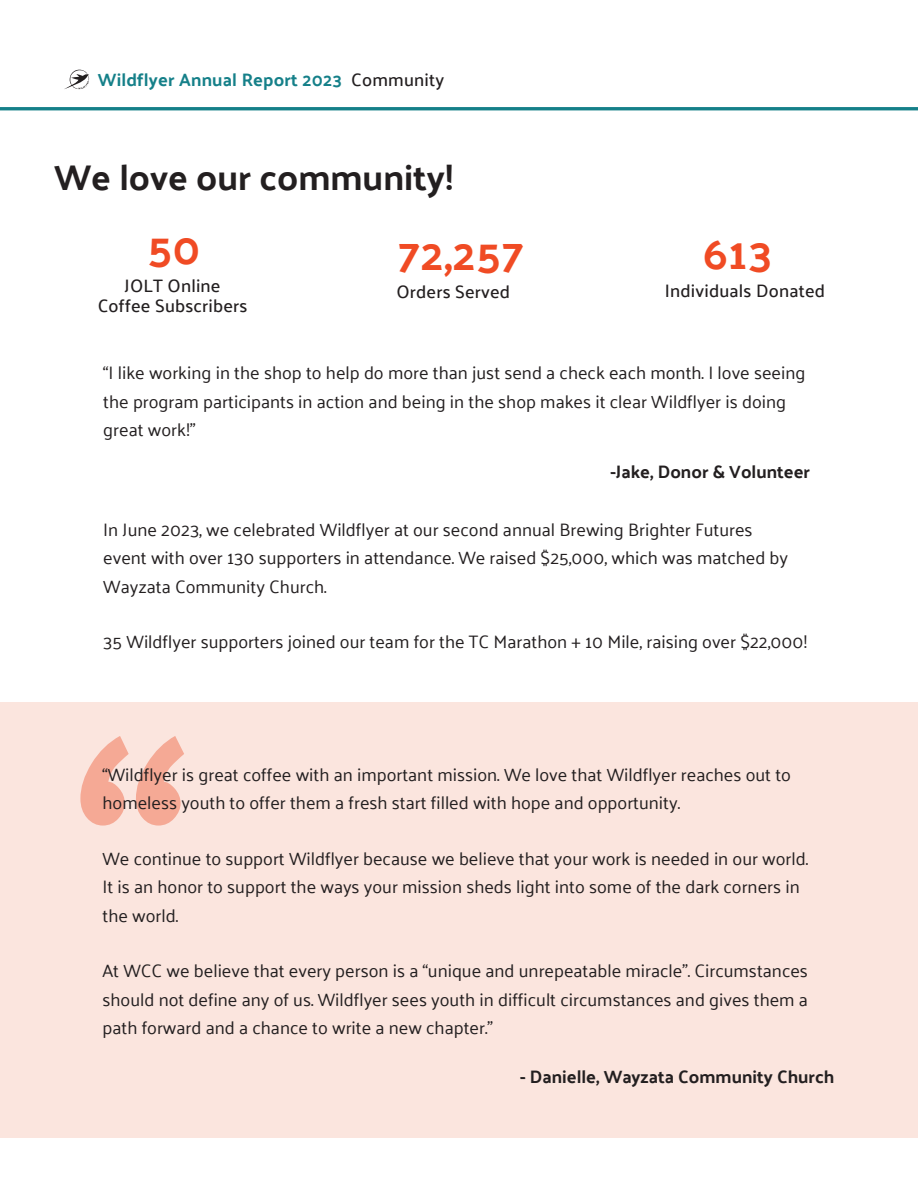
<style>
.page{position:relative;width:918px;height:1188px;background:#fff}
.page>*{position:absolute;margin:0;border:0;box-sizing:border-box;transform-origin:0 0}
.t1{font:700 300px "Palanquin";color:#ec4e28}
.t2{font:700 45px "Palanquin";letter-spacing:.01em;color:#f04b24}
.t3{font:700 36px "Palanquin";color:#231f20}
.t4{font:18px/28.5px "Palanquin";color:#231f20}
.t5{font:500 18px "Palanquin";letter-spacing:.01em;color:#231f20}
.t6{font:700 18px "Palanquin";color:#231f20}
.t7{font:700 18px "Palanquin";letter-spacing:.01em;color:#158089}
.s1{font-weight:500;color:#231f20}
</style>
<div class="page">
<div style="left:0;top:702px;width:918px;height:435px;background:#fbe5de"></div>
<svg style="left:64px;top:70px;width:25px;height:19px"></svg>
<svg style="left:0;top:107px;width:918px;height:3px;background:#19828b"></svg>
<p class="t7" style="left:98px;top:70px;width:348px">Wildflyer Annual Report 2023 <span class="s1">Community</span></p>
<p class="t3" style="left:54px;top:156px;width:401px">We love our community!</p>
<p class="t2" style="left:148px;top:222px;width:55px">50</p>
<p class="t2" style="left:398px;top:228px;width:128px">72,257</p>
<p class="t2" style="left:702px;top:227px;width:72px">613</p>
<p class="t5" style="left:125px;top:276px;width:97px">JOLT Online</p>
<p class="t5" style="left:98px;top:295px;width:151px">Coffee Subscribers</p>
<p class="t5" style="left:397px;top:282px;width:115px">Orders Served</p>
<p class="t5" style="left:665px;top:281px;width:162px">Individuals Donated</p>
<p class="t4" style="left:103px;top:359px;width:704px">“I like working in the shop to help do more than just send a check each month. I love seeing the program participants in action and being in the shop makes it clear Wildflyer is doing great work!”</p>
<p class="t6" style="left:610px;top:462px;width:201px">-Jake, Donor &amp; Volunteer</p>
<p class="t4" style="left:103px;top:515px;width:686px">In June 2023, we celebrated Wildflyer at our second annual Brewing Brighter Futures event with over 130 supporters in attendance. We raised $25,000, which was matched by<br>Wayzata Community Church.</p>
<p class="t4" style="left:103px;top:628px;width:706px">35 Wildflyer supporters joined our team for the TC Marathon + 10 Mile, raising over $22,000!</p>
<h1 class="t1" style="left:77px;top:679px;width:109px">“</h1>
<p class="t4" style="left:103px;top:760px;width:690px">“Wildflyer is great coffee with an important mission. We love that Wildflyer reaches out to homeless youth to offer them a fresh start filled with hope and opportunity.</p>
<p class="t4" style="left:103px;top:844px;width:707px">We continue to support Wildflyer because we believe that your work is needed in our world.<br>It is an honor to support the ways your mission sheds light into some of the dark corners in the world.</p>
<p class="t4" style="left:103px;top:957px;width:707px;text-align:justify">At WCC we believe that every person is a “unique and unrepeatable miracle”. Circumstances should not define any of us. Wildflyer sees youth in difficult circumstances and gives them a path forward and a chance to write a new chapter.”</p>
<p class="t6" style="left:520px;top:1066px;width:316px">- Danielle, Wayzata Community Church</p>
</div>
